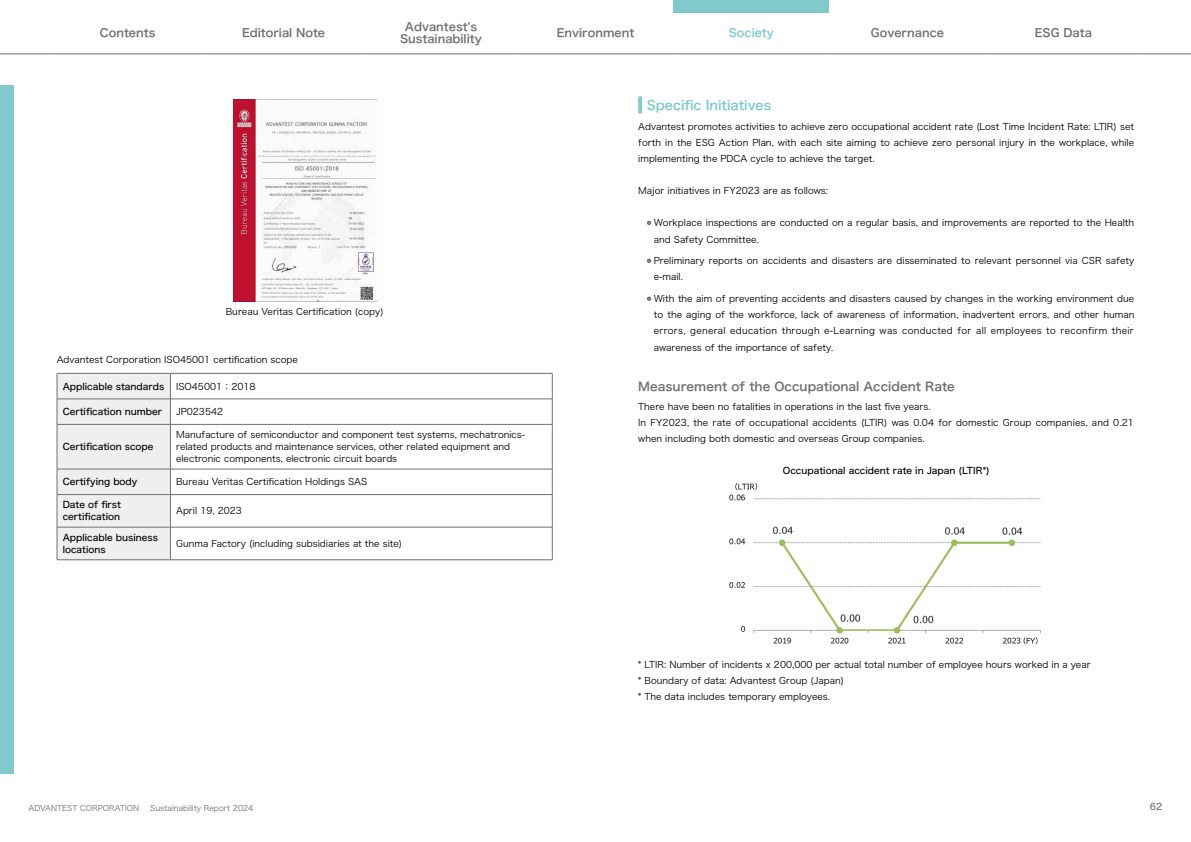
<style>
.page{position:relative;width:1191px;height:842px;background:#fff}
.page>*{position:absolute;margin:0;border:0;box-sizing:border-box;transform-origin:0 0}
.t1{font:12.8px "Hira Kaku Std W6";color:#81c9cd}
.t2{font:12px "Hira Kaku Std W6";color:#727171}
.t3{font:11.3px/12px "Hira Kaku Pro N W6";color:#727171;text-align:center}
.t4{font:11.3px "Hira Kaku Pro N W6";color:#81c9cd}
.t5{font:9.2px/16.1px "Hira Kaku Std W3";color:#000}
.t6{font:9.2px/12.1px "Hira Kaku Std W5";color:#000}
.t7{font:9.2px "Hira Kaku Std W5";color:#727171}
.t8{font:7.8px "Hira Kaku Std W3";color:#727171}
.s1{color:#727171}
</style>
<div class="page">
<div style="left:0;top:85px;width:13px;height:689px;background:#81c9cd"></div>
<div style="left:673px;top:0;width:156px;height:12px;background:#81c9cd"></div>
<hr style="left:517px;top:54px;width:156px;height:1px;background:#727171">
<hr style="left:673px;top:54px;width:156px;height:1px;background:#727171">
<hr style="left:829px;top:54px;width:156px;height:1px;background:#727171">
<hr style="left:985px;top:54px;width:156px;height:1px;background:#727171">
<hr style="left:0;top:54px;width:50px;height:1px;background:#727171">
<hr style="left:50px;top:54px;width:156px;height:1px;background:#727171">
<hr style="left:206px;top:54px;width:155px;height:1px;background:#727171">
<hr style="left:361px;top:54px;width:156px;height:1px;background:#727171">
<hr style="left:1141px;top:54px;width:50px;height:1px;background:#727171">
<svg style="left:638px;top:96px;width:4px;height:17px"></svg>
<img style="left:729px;top:483px;width:312px;height:162px">
<img style="left:234px;top:99px;width:142px;height:202px">
<hr style="left:170px;top:373px;width:382px;height:1px;background:#727171">
<svg style="left:552px;top:373px;width:1px;height:51px"></svg>
<hr style="left:552px;top:424px;width:1px;height:45px;background:#727171">
<div style="left:57px;top:373px;width:114px;height:187px;background:#efefef"></div>
<svg style="left:552px;top:469px;width:1px;height:25px"></svg>
<hr style="left:57px;top:495px;width:1px;height:32px;background:#727171">
<hr style="left:170px;top:495px;width:1px;height:32px;background:#727171">
<hr style="left:552px;top:495px;width:1px;height:32px;background:#727171">
<hr style="left:57px;top:527px;width:1px;height:33px;background:#727171">
<hr style="left:170px;top:527px;width:1px;height:33px;background:#727171">
<hr style="left:552px;top:527px;width:1px;height:33px;background:#727171">
<hr style="left:57px;top:399px;width:113px;height:1px;background:#727171">
<hr style="left:170px;top:399px;width:382px;height:1px;background:#727171">
<hr style="left:57px;top:424px;width:113px;height:1px;background:#727171">
<hr style="left:170px;top:424px;width:382px;height:1px;background:#727171">
<hr style="left:57px;top:469px;width:113px;height:1px;background:#727171">
<hr style="left:170px;top:469px;width:382px;height:1px;background:#727171">
<hr style="left:57px;top:494px;width:113px;height:1px;background:#727171">
<hr style="left:170px;top:494px;width:382px;height:1px;background:#727171">
<hr style="left:57px;top:527px;width:113px;height:1px;background:#727171">
<hr style="left:170px;top:527px;width:382px;height:1px;background:#727171">
<hr style="left:57px;top:560px;width:113px;height:1px;background:#727171">
<hr style="left:170px;top:560px;width:382px;height:1px;background:#727171">
<p class="t3" style="left:100px;top:27px;width:57px">Contents</p>
<p class="t3" style="left:242px;top:27px;width:85px">Editorial Note</p>
<p class="t3" style="left:400px;top:21px;width:83px">Advantest's<br>Sustainability</p>
<p class="t3" style="left:557px;top:27px;width:79px">Environment</p>
<p class="t4" style="left:729px;top:23px;width:47px">Society</p>
<p class="t3" style="left:871px;top:27px;width:75px">Governance</p>
<p class="t3" style="left:1034px;top:27px;width:59px">ESG Data</p>
<p class="t5" style="left:226px;top:303px;width:159px">Bureau Veritas Certification (copy)</p>
<p class="t5" style="left:57px;top:351px;width:243px">Advantest Corporation ISO45001 certification scope</p>
<p class="t6" style="left:63px;top:380px;width:103px">Applicable standards</p>
<p class="t5" style="left:176px;top:378px;width:81px">ISO45001：2018</p>
<p class="t6" style="left:63px;top:406px;width:101px">Certification number</p>
<p class="t5" style="left:176px;top:403px;width:49px">JP023542</p>
<p class="t6" style="left:63px;top:441px;width:92px">Certification scope</p>
<p class="t5" style="left:176px;top:428px;width:350px;line-height:12.1px">Manufacture of semiconductor and component test systems, mechatronics&shy;related products and maintenance services, other related equipment and electronic components, electronic circuit boards</p>
<p class="t6" style="left:63px;top:476px;width:76px">Certifying body</p>
<p class="t5" style="left:176px;top:474px;width:193px">Bureau Veritas Certification Holdings SAS</p>
<p class="t6" style="left:63px;top:499px;width:60px">Date of first certification</p>
<p class="t5" style="left:176px;top:503px;width:67px">April 19, 2023</p>
<p class="t6" style="left:63px;top:531px;width:97px">Applicable business locations</p>
<p class="t5" style="left:176px;top:535px;width:228px">Gunma Factory (including subsidiaries at the site)</p>
<h1 class="t1" style="left:647px;top:96px;width:126px">Specific Initiatives</h1>
<p class="t5" style="left:638px;top:118px;width:497px;text-align:justify">Advantest promotes activities to achieve zero occupational accident rate (Lost Time Incident Rate: LTIR) set forth in the ESG Action Plan, with each site aiming to achieve zero personal injury in the workplace, while implementing the PDCA cycle to achieve the target.</p>
<p class="t5" style="left:638px;top:183px;width:191px">Major initiatives in FY2023 are as follows:</p>
<p class="t5" style="left:654px;top:215px;width:482px;text-indent:-9px"><span class="s1">・</span>Workplace inspections are conducted on a regular basis, and improvements are reported to the Health and Safety Committee.</p>
<p class="t5" style="left:654px;top:253px;width:482px;text-indent:-9px"><span class="s1">・</span>Preliminary reports on accidents and disasters are disseminated to relevant personnel via CSR safety e-mail.</p>
<p class="t5" style="left:654px;top:291px;width:482px;text-align:justify;text-indent:-9px"><span class="s1">・</span>With the aim of preventing accidents and disasters caused by changes in the working environment due to the aging of the workforce, lack of awareness of information, inadvertent errors, and other human errors, general education through e-Learning was conducted for all employees to reconfirm their awareness of the importance of safety.</p>
<h2 class="t2" style="left:638px;top:377px;width:318px">Measurement of the Occupational Accident Rate</h2>
<p class="t5" style="left:638px;top:398px;width:497px">There have been no fatalities in operations in the last five years.<br>In FY2023, the rate of occupational accidents (LTIR) was 0.04 for domestic Group companies, and 0.21 when including both domestic and overseas Group companies.</p>
<p class="t6" style="left:782px;top:465px;width:208px">Occupational accident rate in Japan (LTIR*)</p>
<p class="t5" style="left:638px;top:656px;width:454px">* LTIR: Number of incidents x 200,000 per actual total number of employee hours worked in a year * Boundary of data: Advantest Group (Japan)<br>* The data includes temporary employees.</p>
<p class="t8" style="left:28px;top:802px;width:112px">ADVANTEST CORPORATION</p>
<p class="t8" style="left:150px;top:802px;width:105px">Sustainability Report 2024</p>
<p class="t7" style="left:1149px;top:800px;width:14px">62</p>
</div>
